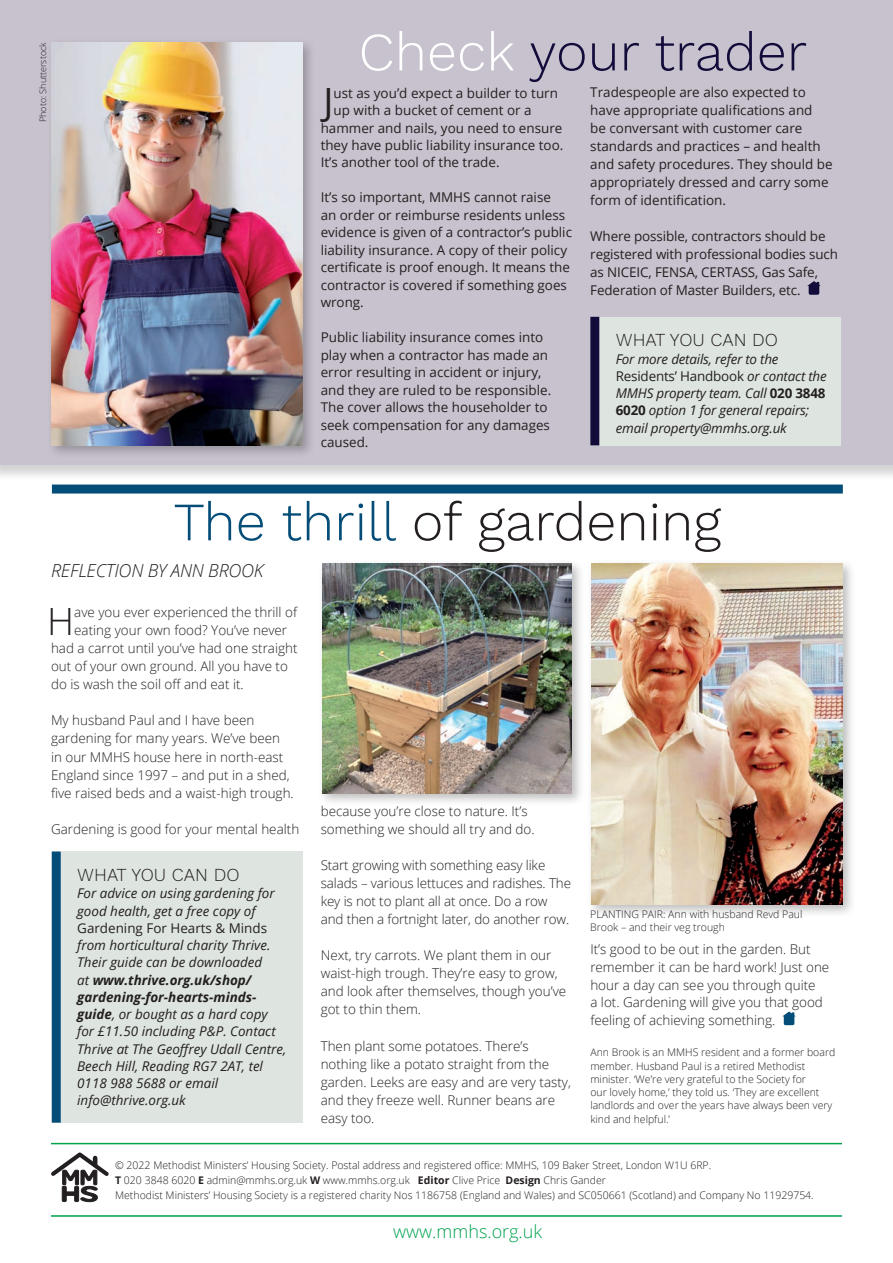
<style>
.page{position:relative;width:893px;height:1263px;background:#fff}
.page>*{position:absolute;margin:0;border:0;box-sizing:border-box;transform-origin:0 0}
.Heading_major{font:300 54px "Work Sans";color:#231f20}
.Heading_major-2{font:300 54px "Work Sans";color:#130b3a}
.intro_para{font:300 37.65px "Open Sans";color:#231f20}
.intro_para-2{font:37.65px "Open Sans";color:#231f20}
.Action_head{font:300 18px "Work Sans";color:#231f20}
.Subhead{font:italic 300 18px "Open Sans";letter-spacing:-.01em;color:#231f20}
.t1{font:300 18px "Open Sans";color:#00a24e}
.Text{font:300 13.35px/18px "Open Sans";color:#231f20}
.Text_on_colour{font:13.35px/17.4px "Open Sans";color:#231f20}
.Action_text{font:italic 13.35px/17.2px "Open Sans";color:#231f20}
.intro_para-3{font:300 13.35px "Open Sans";color:#231f20}
.intro_para-4{font:13.35px "Open Sans";color:#231f20}
.Text-2{font:300 10.5px/13.4px "Open Sans";color:#231f20}
.Photo_credit{font:300 9px "Open Sans";color:#231f20}
.s1{color:#fff}
.s2{font-style:normal}
.s3{font-weight:700;font-style:normal}
.s4{color:#044d79}
.s5{font-weight:700}
</style>
<div class="page">
<hr style="left:51px;top:1215px;width:791px;height:2px;background:#00a24e">
<svg style="left:51px;top:1152px;width:58px;height:50px"></svg>
<svg style="left:64px;top:1191px;width:12px;height:4px"></svg>
<hr style="left:51px;top:1143px;width:791px;height:1px;background:#00a24e">
<div style="left:0;top:0;width:893px;height:481px;background:#231f20;opacity:.2"></div>
<div style="left:0;top:0;width:893px;height:465px;background:#c7c2cd"></div>
<svg style="left:782px;top:1011px;width:14px;height:14px"></svg>
<div style="left:52px;top:484px;width:791px;height:9px;background:#044d79"></div>
<div style="left:52px;top:851px;width:251px;height:272px;background:#dee5e0"></div>
<div style="left:52px;top:851px;width:9px;height:272px;background:#044d79"></div>
<svg style="left:807px;top:281px;width:14px;height:14px"></svg>
<div style="left:46px;top:38px;width:270px;height:421px;background:#231f20;opacity:.3"></div>
<img style="left:51px;top:43px;width:252px;height:402px">
<div style="left:590px;top:317px;width:251px;height:128px;background:#dee5e0"></div>
<div style="left:590px;top:317px;width:9px;height:128px;background:#130b3a"></div>
<div style="left:587px;top:559px;width:269px;height:359px;background:#231f20;opacity:.3"></div>
<img style="left:592px;top:563px;width:251px;height:342px">
<div style="left:318px;top:559px;width:268px;height:248px;background:#231f20;opacity:.3"></div>
<img style="left:322px;top:563px;width:250px;height:230px">
<p class="Photo_credit" style="left:37px;top:122px;width:81px;rotate:-90deg">Photo: Shutterstock</p>
<p class="Heading_major-2" style="left:358px;top:11px;width:450px"><span class="s1">Check</span> your trader</p>
<p class="intro_para-2" style="left:324px;top:76px;width:12px">J</p>
<p class="intro_para-4" style="left:334px;top:84px;width:226px">ust as you’d expect a builder to turn</p>
<p class="intro_para-4" style="left:334px;top:101px;width:200px">up with a bucket of cement or a</p>
<p class="intro_para-4" style="left:321px;top:119px;width:243px">hammer and nails, you need to ensure</p>
<p class="intro_para-4" style="left:321px;top:136px;width:244px">they have public liability insurance too.</p>
<p class="intro_para-4" style="left:321px;top:153px;width:180px">It’s another tool of the trade.</p>
<p class="Text_on_colour" style="left:321px;top:189px;width:253px">It’s so important, MMHS cannot raise<br>an order or reimburse residents unless evidence is given of a contractor’s public liability insurance. A copy of their policy certificate is proof enough. It means the contractor is covered if something goes wrong.</p>
<p class="Text_on_colour" style="left:321px;top:328px;width:232px">Public liability insurance comes into play when a contractor has made an error resulting in accident or injury, and they are ruled to be responsible.<br>The cover allows the householder to seek compensation for any damages caused.</p>
<p class="Text_on_colour" style="left:590px;top:83px;width:244px;line-height:18px">Tradespeople are also expected to have appropriate qualifications and<br>be conversant with customer care standards and practices – and health and safety procedures. They should be</p>
<p class="Text_on_colour" style="left:590px;top:173px;width:240px;line-height:18px">appropriately dressed and carry some form of identification.</p>
<p class="Text_on_colour" style="left:590px;top:227px;width:249px;line-height:18px">Where possible, contractors should be registered with professional bodies such as NICEIC, FENSA, CERTASS, Gas Safe, Federation of Master Builders, etc.</p>
<p class="Action_head" style="left:616px;top:326px;width:164px">WHAT YOU CAN DO</p>
<p class="Action_text" style="left:616px;top:350px;width:212px">For more details, refer to the<br><span class="s2">Residents’ Handbook</span> or contact the<br>MMHS property team. Call <span class="s3">020 3848<br>6020</span> option 1 for general repairs; email property@mmhs.org.uk</p>
<p class="Heading_major" style="left:174px;top:481px;width:549px"><span class="s4">The thrill</span> of gardening</p>
<p class="Subhead" style="left:51px;top:558px;width:214px">REFLECTION BY ANN BROOK</p>
<p class="intro_para" style="left:47px;top:595px;width:29px">H</p>
<p class="intro_para-3" style="left:74px;top:603px;width:224px">ave you ever experienced the thrill of</p>
<p class="intro_para-3" style="left:74px;top:620px;width:214px">eating your own food? You’ve never</p>
<p class="intro_para-3" style="left:51px;top:639px;width:248px">had a carrot until you’ve had one straight</p>
<p class="intro_para-3" style="left:51px;top:657px;width:238px">out of your own ground. All you have to</p>
<p class="intro_para-3" style="left:51px;top:675px;width:194px">do is wash the soil off and eat it.</p>
<p class="Text" style="left:51px;top:711px;width:244px">My husband Paul and I have been gardening for many years. We’ve been in our MMHS house here in north-east England since 1997 – and put in a shed, five raised beds and a waist-high trough.</p>
<p class="Text" style="left:51px;top:820px;width:250px">Gardening is good for your mental health</p>
<p class="Action_head" style="left:77px;top:861px;width:164px">WHAT YOU CAN DO</p>
<p class="Action_text" style="left:77px;top:884px;width:211px">For advice on using gardening for good health, get a free copy of<br><span class="s2">Gardening For Hearts &amp; Minds </span>from horticultural charity Thrive.<br>Their guide can be downloaded<br>at <span class="s5">www.thrive.org.uk/shop/ gardening-for-hearts-minds&shy;guide</span>, or bought as a hard copy for £11.50 including P&amp;P. Contact<br>Thrive at The Geoffrey Udall Centre,<br>Beech Hill, Reading RG7 2AT, tel<br>0118 988 5688 or email info@thrive.org.uk</p>
<p class="Text" style="left:321px;top:802px;width:215px">because you’re close to nature. It’s something we should all try and do.</p>
<p class="Text" style="left:321px;top:856px;width:252px">Start growing with something easy like salads – various lettuces and radishes. The key is not to plant all at once. Do a row and then a fortnight later, do another row.</p>
<p class="Text" style="left:321px;top:946px;width:247px">Next, try carrots. We plant them in our waist-high trough. They’re easy to grow, and look after themselves, though you’ve got to thin them.</p>
<p class="Text" style="left:321px;top:1036px;width:252px">Then plant some potatoes. There’s nothing like a potato straight from the garden. Leeks are easy and are very tasty, and they freeze well. Runner beans are easy too.</p>
<p class="Text-2" style="left:590px;top:907px;width:214px;line-height:12.8px">PLANTING PAIR: Ann with husband Revd Paul<br>Brook – and their veg trough</p>
<p class="Text" style="left:590px;top:940px;width:240px">It’s good to be out in the garden. But remember it can be hard work! Just one hour a day can see you through quite<br>a lot. Gardening will give you that good feeling of achieving something.</p>
<p class="Text-2" style="left:590px;top:1045px;width:246px">Ann Brook is an MMHS resident and a former board member. Husband Paul is a retired Methodist minister. ‘We’re very grateful to the Society for<br>our lovely home,’ they told us. ‘They are excellent landlords and over the years have always been very kind and helpful.’</p>
<p class="Text-2" style="left:115px;top:1157px;width:700px;line-height:15px">© 2022 Methodist Ministers’ Housing Society. Postal address and registered office: MMHS, 109 Baker Street, London W1U 6RP.<br><span class="s5">T</span> 020 3848 6020 <span class="s5">E</span> admin@mmhs.org.uk <span class="s5">W</span> www.mmhs.org.uk <span class="s5">Editor</span> Clive Price <span class="s5">Design</span> Chris Gander<br>Methodist Ministers’ Housing Society is a registered charity Nos 1186758 (England and Wales) and SC050661 (Scotland) and Company No 11929754.</p>
<h3 class="t1" style="left:393px;top:1219px;width:150px">www.mmhs.org.uk</h3>
</div>
